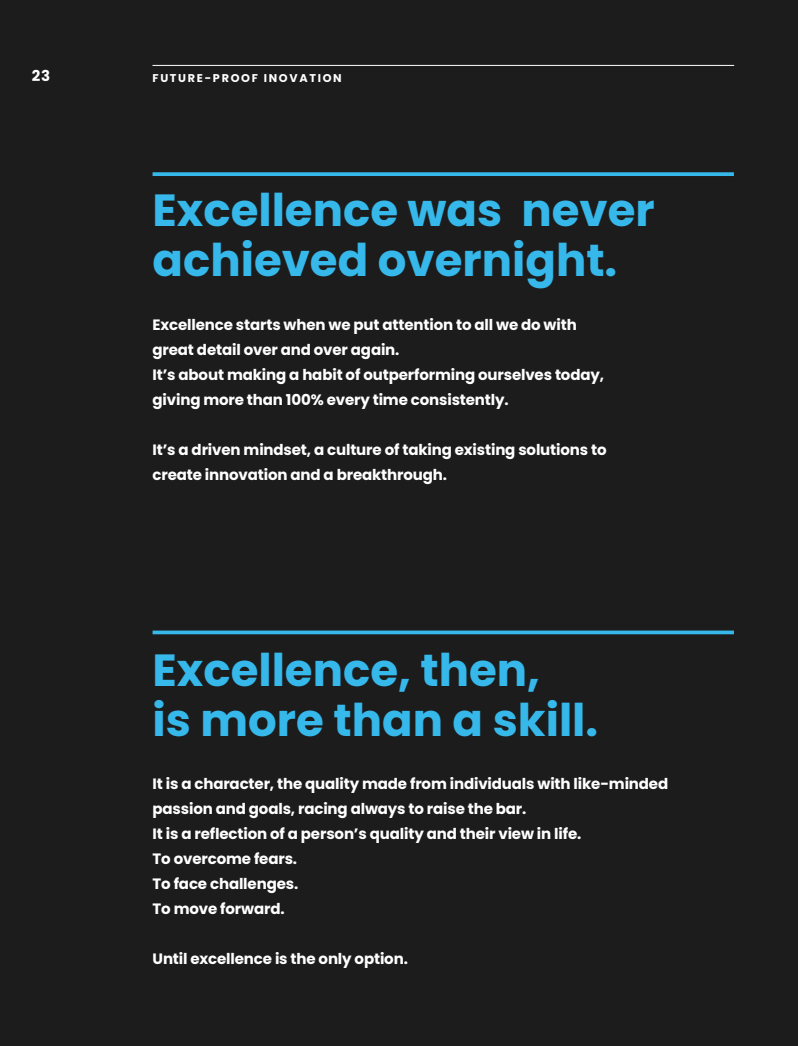
<style>
.page{position:relative;width:798px;height:1046px;background:#fff}
.page>*{position:absolute;margin:0;border:0;box-sizing:border-box;transform-origin:0 0}
.t1{font:700 45px "Poppins";color:#36b8eb}
.t2{font:700 15px/25px "Poppins";letter-spacing:-.01em;color:#fff}
.t3{font:700 11.25px "Poppins";letter-spacing:.15em;color:#fff}
</style>
<div class="page">
<div style="left:0;top:0;width:797px;height:1045px;background:#1c1c1c"></div>
<svg style="left:152px;top:172px;width:581px;height:4px;background:#33addc"></svg>
<svg style="left:152px;top:630px;width:581px;height:4px;background:#32a2ce"></svg>
<hr style="left:797px;top:0;width:1px;height:1045px;background:#1c1c1c">
<hr style="left:152px;top:65px;width:581px;height:1px;background:#fff">
<p class="t2" style="left:32px;top:63px;width:20px">23</p>
<p class="t3" style="left:152px;top:71px;width:191px">FUTURE-PROOF INOVATION</p>
<p class="t1" style="left:152px;top:184px;width:503px">Excellence was never</p>
<p class="t1" style="left:152px;top:234px;width:466px">achieved overnight.</p>
<p class="t2" style="left:152px;top:312px;width:425px">Excellence starts when we put attention to all we do with great detail over and over again.</p>
<p class="t2" style="left:152px;top:362px;width:453px">It’s about making a habit of outperforming ourselves today, giving more than 100% every time consistently.</p>
<p class="t2" style="left:152px;top:437px;width:455px">It’s a driven mindset, a culture of taking existing solutions to create innovation and a breakthrough.</p>
<p class="t1" style="left:152px;top:643px;width:389px">Excellence, then,</p>
<p class="t1" style="left:152px;top:693px;width:447px">is more than a skill.</p>
<p class="t2" style="left:152px;top:771px;width:517px">It is a character, the quality made from individuals with like-minded</p>
<p class="t2" style="left:152px;top:796px;width:375px">passion and goals, racing always to raise the bar.</p>
<p class="t2" style="left:152px;top:821px;width:430px">It is a reflection of a person’s quality and their view in life.</p>
<p class="t2" style="left:152px;top:846px;width:146px">To overcome fears.</p>
<p class="t2" style="left:152px;top:871px;width:147px">To face challenges.</p>
<p class="t2" style="left:152px;top:896px;width:133px">To move forward.</p>
<p class="t2" style="left:152px;top:946px;width:257px">Until excellence is the only option.</p>
</div>
